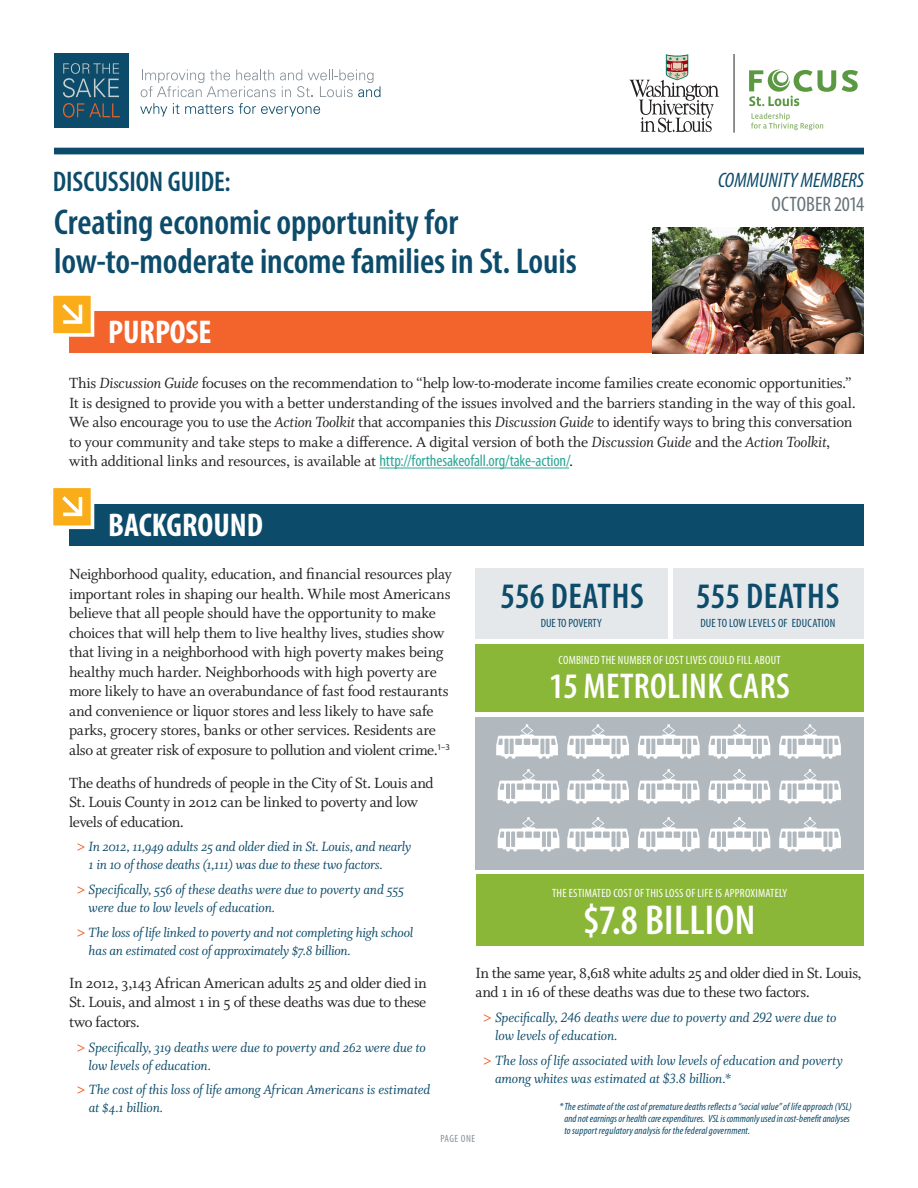
<style>
.page{position:relative;width:918px;height:1188px;background:#fff}
.page>*{position:absolute;margin:0;border:0;box-sizing:border-box;transform-origin:0 0}
.t1{font:600 condensed 42px "Myriad Pro";letter-spacing:.005em;color:#fff}
.t2{font:600 condensed 36px/39px "Myriad Pro";letter-spacing:-.005em;color:#0c4b6a}
.t3{font:600 condensed 36px "Myriad Pro";letter-spacing:.02em;color:#0c4b6a}
.t4{font:600 condensed 36px "Myriad Pro";letter-spacing:.01em;color:#fff}
.t5{font:700 condensed 33px "Myriad Pro";letter-spacing:-.005em;color:#fff}
.t6{font:600 condensed 28.5px "Myriad Pro";color:#0c4b6a}
.t7{font:italic condensed 21px "Myriad Pro";letter-spacing:.005em;color:#0c4b6a}
.t8{font:condensed 21px "Myriad Pro";color:#677379}
.t9{font:16.5px/19.5px "Whitman Roman Os F";letter-spacing:-.02em;color:#231f20}
.t10{font:15px/18px "Whitman Italic Os F";letter-spacing:-.015em;color:#0c4b6a}
.t11{font:15px/18px "Whitman Italic LF";letter-spacing:-.01em;color:#0c4b6a}
.t12{font:condensed 12px "Myriad Pro";letter-spacing:.02em;color:#fff}
.t13{font:condensed 12px "Myriad Pro";letter-spacing:.02em;color:#0c4b6a}
.t14{font:condensed 12px "Myriad Pro";color:#0c4b6a}
.t15{font:italic condensed 10.5px/12px "Myriad Pro";letter-spacing:.005em;color:#0c4b6a}
.t16{font:condensed 10.5px "Myriad Pro";letter-spacing:.05em;color:#879299}
.s1{font-family:"Whitman Italic LF"}
.s2{font-family:"Myriad Pro";font-stretch:condensed;color:#2ea798}
.s3{font-family:"Whitman Bold LF";color:#f2642c}
</style>
<div class="page">
<div style="left:70px;top:311px;width:794px;height:42px;background:#f2642c"></div>
<div style="left:70px;top:504px;width:794px;height:41px;background:#0c4b6a"></div>
<div style="left:54px;top:148px;width:810px;height:6px;background:#0c4b6a"></div>
<hr style="left:379px;top:468px;width:190px;height:1px;background:#2ea798">
<svg style="left:53px;top:295px;width:42px;height:44px"></svg>
<svg style="left:53px;top:488px;width:42px;height:43px"></svg>
<svg style="left:141px;top:69px;width:240px;height:28px"></svg>
<svg style="left:140px;top:103px;width:27px;height:14px"></svg>
<svg style="left:173px;top:103px;width:60px;height:11px"></svg>
<svg style="left:239px;top:103px;width:81px;height:14px"></svg>
<div style="left:54px;top:54px;width:74px;height:74px;background:#0c4b6a"></div>
<svg style="left:63px;top:63px;width:57px;height:55px"></svg>
<div style="left:673px;top:568px;width:191px;height:70px;background:#e5e8eb"></div>
<div style="left:475px;top:568px;width:192px;height:70px;background:#e5e8eb"></div>
<div style="left:475px;top:717px;width:389px;height:152px;background:#b1b9bf"></div>
<div style="left:475px;top:644px;width:389px;height:68px;background:#8ab738"></div>
<svg style="left:567px;top:724px;width:62px;height:35px"></svg>
<svg style="left:496px;top:724px;width:62px;height:35px"></svg>
<svg style="left:567px;top:769px;width:62px;height:35px"></svg>
<svg style="left:498px;top:769px;width:61px;height:35px"></svg>
<svg style="left:567px;top:817px;width:62px;height:35px"></svg>
<svg style="left:498px;top:817px;width:61px;height:35px"></svg>
<svg style="left:709px;top:724px;width:61px;height:35px"></svg>
<svg style="left:709px;top:769px;width:61px;height:35px"></svg>
<svg style="left:709px;top:817px;width:61px;height:35px"></svg>
<svg style="left:779px;top:724px;width:62px;height:35px"></svg>
<svg style="left:779px;top:769px;width:62px;height:35px"></svg>
<svg style="left:779px;top:817px;width:62px;height:35px"></svg>
<svg style="left:638px;top:724px;width:62px;height:35px"></svg>
<svg style="left:638px;top:769px;width:62px;height:35px"></svg>
<svg style="left:638px;top:817px;width:62px;height:35px"></svg>
<div style="left:476px;top:874px;width:388px;height:72px;background:#8ab738"></div>
<svg style="left:842px;top:70px;width:16px;height:22px"></svg>
<svg style="left:749px;top:70px;width:87px;height:36px"></svg>
<svg style="left:751px;top:113px;width:72px;height:17px"></svg>
<svg style="left:630px;top:54px;width:89px;height:78px"></svg>
<hr style="left:734px;top:54px;width:1px;height:79px;background:#231f20">
<img style="left:652px;top:228px;width:212px;height:125px">
<h3 class="t6" style="left:53px;top:164px;width:179px">DISCUSSION GUIDE:</h3>
<h2 class="t2" style="left:54px;top:202px;width:524px">Creating economic opportunity for low-to-moderate income families in St. Louis</h2>
<h3 class="t5" style="left:108px;top:312px;width:105px">PURPOSE</h3>
<p class="t7" style="left:718px;top:167px;width:147px">COMMUNITY MEMBERS</p>
<p class="t8" style="left:772px;top:191px;width:94px">OCTOBER 2014</p>
<p class="t9" style="left:69px;top:374px;width:788px">This <span class="s1">Discussion Guide</span> focuses on the recommendation to “help low-to-moderate income families create economic opportunities.” It is designed to provide you with a better understanding of the issues involved and the barriers standing in the way of this goal.<br>We also encourage you to use the <span class="s1">Action Toolkit</span> that accompanies this <span class="s1">Discussion Guide</span> to identify ways to bring this conversation to your community and take steps to make a difference. A digital version of both the <span class="s1">Discussion Guide</span> and the <span class="s1">Action Toolkit</span>, with additional links and resources, is available at <span class="s2">http://forthesakeofall.org/take-action/</span>.</p>
<h3 class="t5" style="left:108px;top:504px;width:156px">BACKGROUND</h3>
<p class="t9" style="left:69px;top:565px;width:384px">Neighborhood quality, education, and financial resources play important roles in shaping our health. While most Americans believe that all people should have the opportunity to make choices that will help them to live healthy lives, studies show that living in a neighborhood with high poverty makes being healthy much harder. Neighborhoods with high poverty are more likely to have an overabundance of fast food restaurants and convenience or liquor stores and less likely to have safe parks, grocery stores, banks or other services. Residents are also at greater risk of exposure to pollution and violent crime.<sup>1–3</sup></p>
<p class="t9" style="left:69px;top:773px;width:366px">The deaths of hundreds of people in the City of St. Louis and<br>St. Louis County in 2012 can be linked to poverty and low levels of education.</p>
<p class="t10" style="left:89px;top:838px;width:324px;text-indent:-13px"><span class="s3">&gt;</span> In 2012, 11,949 adults 25 and older died in St. Louis, and nearly<br>1 in 10 of those deaths (1,111) was due to these two factors.</p>
<p class="t10" style="left:89px;top:881px;width:317px;text-indent:-13px"><span class="s3">&gt;</span> Specifically, 556 of these deaths were due to poverty and 555 were due to low levels of education.</p>
<p class="t10" style="left:89px;top:924px;width:326px;text-indent:-13px"><span class="s3">&gt;</span> The loss of life linked to poverty and not completing high school has an estimated cost of approximately $7.8 billion.</p>
<p class="t9" style="left:69px;top:973px;width:359px;text-align:justify">In 2012, 3,143 African American adults 25 and older died in St. Louis, and almost 1 in 5 of these deaths was due to these two factors.</p>
<p class="t10" style="left:89px;top:1039px;width:339px;text-indent:-13px"><span class="s3">&gt;</span> Specifically, 319 deaths were due to poverty and 262 were due to low levels of education.</p>
<p class="t10" style="left:89px;top:1081px;width:343px;text-indent:-13px"><span class="s3">&gt;</span> The cost of this loss of life among African Americans is estimated at $4.1 billion.</p>
<h2 class="t3" style="left:501px;top:574px;width:145px">556 DEATHS</h2>
<h2 class="t3" style="left:696px;top:574px;width:145px">555 DEATHS</h2>
<p class="t14" style="left:541px;top:616px;width:62px">DUE TO POVERTY</p>
<p class="t13" style="left:700px;top:616px;width:137px">DUE TO LOW LEVELS OF EDUCATION</p>
<p class="t12" style="left:559px;top:653px;width:224px">COMBINED THE NUMBER OF LOST LIVES COULD FILL ABOUT</p>
<h2 class="t4" style="left:549px;top:664px;width:242px">15 METROLINK CARS</h2>
<p class="t12" style="left:552px;top:885px;width:237px">THE ESTIMATED COST OF THIS LOSS OF LIFE IS APPROXIMATELY</p>
<h1 class="t1" style="left:583px;top:894px;width:174px">$7.8 BILLION</h1>
<p class="t9" style="left:476px;top:963px;width:388px">In the same year, 8,618 white adults 25 and older died in St. Louis, and 1 in 16 of these deaths was due to these two factors.</p>
<p class="t11" style="left:495px;top:1009px;width:343px;text-indent:-13px"><span class="s3">&gt;</span> Specifically, 246 deaths were due to poverty and 292 were due to low levels of education.</p>
<p class="t11" style="left:495px;top:1052px;width:349px;text-indent:-13px"><span class="s3">&gt;</span> The loss of life associated with low levels of education and poverty among whites was estimated at $3.8 billion.*</p>
<p class="t15" style="left:564px;top:1100px;width:289px;text-indent:-5px">*The estimate of the cost of premature deaths reflects a “social value” of life approach (VSL) and not earnings or health care expenditures. VSL is commonly used in cost-benefit analyses to support regulatory analysis for the federal government.</p>
<p class="t16" style="left:440px;top:1132px;width:36px">PAGE ONE</p>
</div>
